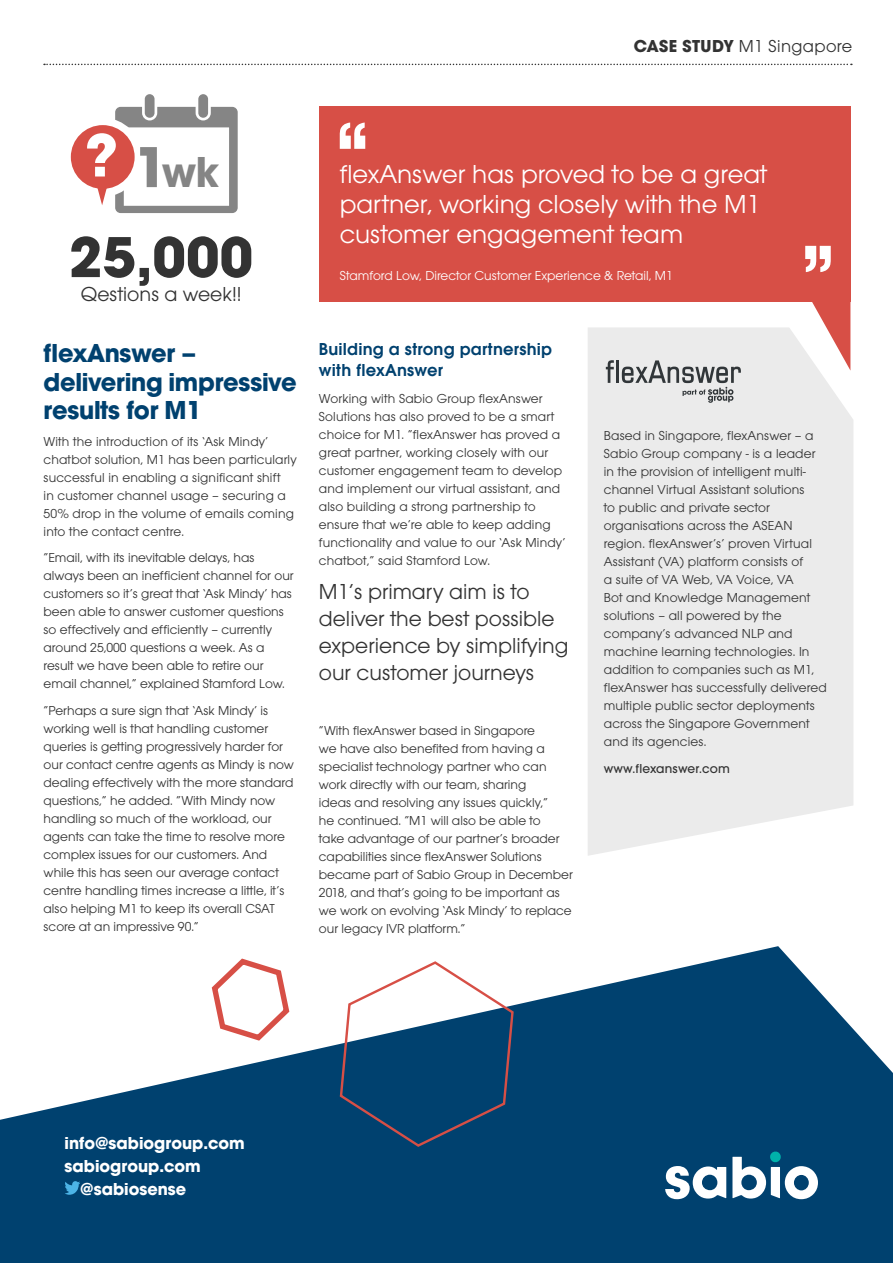
<style>
.page{position:relative;width:893px;height:1263px;background:#fff}
.page>*{position:absolute;margin:0;border:0;box-sizing:border-box;transform-origin:0 0}
.body{font:700 60px "Avant Garde Gothic Itc T";color:#333}
.body-2{font:700 45px "Avant Garde Gothic Itc T";color:#858585}
.t1{font:27px/30px "Avant Garde Gothic Itc T";color:#fff}
.body-3{font:700 27px/28.5px "Avant Garde Gothic Itc T";letter-spacing:-.01em;color:#00416f}
.body-4{font:22.5px/27px "Avant Garde Gothic Itc T";color:#333}
.body-5{font:21px "Avant Garde Gothic Itc T";color:#333}
.t2{font:700 18px "Avant Garde Gothic Itc T";color:#fff}
.body-6{font:600 18px/21px "Avant Garde Gothic Itc T";letter-spacing:.01em;color:#00416f}
.t3{font:18px "Avant Garde Gothic Itc T";letter-spacing:.02em;color:#333}
.body-7{font:13.5px/18px "Avant Garde Gothic Itc T";color:#333}
.t4{font:13.5px "Avant Garde Gothic Itc T";color:#fff}
.body-8{font:500 13.5px "Avant Garde Gothic Itc T";letter-spacing:.01em;color:#333}
.s1{font-weight:700}
.s2{font-size:60px}
</style>
<div class="page">
<svg style="left:0;top:946px;width:893px;height:317px;fill:#00416f"></svg>
<svg style="left:665px;top:1166px;width:61px;height:33px"></svg>
<svg style="left:732px;top:1151px;width:86px;height:48px"></svg>
<div style="left:319px;top:106px;width:531px;height:196px;background:#d74f46"></div>
<svg style="left:340px;top:123px;width:25px;height:26px"></svg>
<svg style="left:64px;top:1181px;width:16px;height:14px"></svg>
<svg style="left:209px;top:955px;width:83px;height:89px"></svg>
<svg style="left:338px;top:959px;width:177px;height:189px"></svg>
<svg style="left:44px;top:64px;width:808px;height:1px"></svg>
<svg style="left:805px;top:245px;width:45px;height:82px"></svg>
<div style="left:588px;top:327px;width:265px;height:529px;background:#ebebeb"></div>
<svg style="left:606px;top:360px;width:8px;height:23px"></svg>
<hr style="left:616px;top:360px;width:2px;height:23px;background:#313639">
<svg style="left:622px;top:360px;width:119px;height:43px;background:#c1c2c2"></svg>
<div style="left:198px;top:94px;width:10px;height:24px;background:#858585;border-radius:5px"></div>
<div style="left:145px;top:94px;width:10px;height:24px;background:#858585;border-radius:5px"></div>
<div style="left:71px;top:125px;width:64px;height:64px;background:#d74f46;border-radius:50%"></div>
<svg style="left:87px;top:107px;width:151px;height:106px"></svg>
<p class="t3" style="left:634px;top:36px;width:220px"><span class="s1">CASE STUDY</span> M1 Singapore</p>
<p class="body-2" style="left:134px;top:145px;width:87px"><span class="s2">1</span>wk</p>
<p class="body" style="left:69px;top:221px;width:185px">25,000</p>
<p class="body-5" style="left:81px;top:282px;width:162px">Qestions a week!!</p>
<p class="body-3" style="left:44px;top:338px;width:255px">flexAnswer – delivering impressive results for M1</p>
<p class="body-7" style="left:44px;top:432px;width:255px">With the introduction of its ‘Ask Mindy’ chatbot solution, M1 has been particularly successful in enabling a significant shift<br>in customer channel usage – securing a 50% drop in the volume of emails coming into the contact centre.</p>
<p class="body-7" style="left:44px;top:548px;width:252px">“Email, with its inevitable delays, has always been an inefficient channel for our customers so it’s great that ‘Ask Mindy’ has been able to answer customer questions so effectively and efficiently – currently around 25,000 questions a week. As a result we have been able to retire our email channel,” explained Stamford Low.</p>
<p class="body-7" style="left:44px;top:701px;width:252px">“Perhaps a sure sign that ‘Ask Mindy’ is working well is that handling customer queries is getting progressively harder for our contact centre agents as Mindy is now dealing effectively with the more standard questions,” he added. “With Mindy now handling so much of the workload, our agents can take the time to resolve more complex issues for our customers. And while this has seen our average contact centre handling times increase a little, it’s also helping M1 to keep its overall CSAT score at an impressive 90.”</p>
<p class="t1" style="left:340px;top:158px;width:429px">flexAnswer has proved to be a great partner, working closely with the M1 customer engagement team</p>
<p class="t4" style="left:340px;top:267px;width:335px">Stamford Low, Director Customer Experience &amp; Retail, M1</p>
<p class="body-6" style="left:319px;top:338px;width:235px">Building a strong partnership with flexAnswer</p>
<p class="body-7" style="left:319px;top:389px;width:248px">Working with Sabio Group flexAnswer Solutions has also proved to be a smart choice for M1. “flexAnswer has proved a great partner, working closely with our customer engagement team to develop and implement our virtual assistant, and also building a strong partnership to ensure that we’re able to keep adding functionality and value to our ‘Ask Mindy’ chatbot,” said Stamford Low.</p>
<p class="body-4" style="left:319px;top:578px;width:251px">M1’s primary aim is to deliver the best possible experience by simplifying our customer journeys</p>
<p class="body-7" style="left:319px;top:721px;width:256px">“With flexAnswer based in Singapore<br>we have also benefited from having a specialist technology partner who can work directly with our team, sharing<br>ideas and resolving any issues quickly,”<br>he continued. “M1 will also be able to<br>take advantage of our partner’s broader capabilities since flexAnswer Solutions became part of Sabio Group in December 2018, and that’s going to be important as we work on evolving ‘Ask Mindy’ to replace our legacy IVR platform.”</p>
<p class="body-7" style="left:604px;top:426px;width:225px">Based in Singapore, flexAnswer – a<br>Sabio Group company - is a leader in the provision of intelligent multi&shy;channel Virtual Assistant solutions<br>to public and private sector organisations across the ASEAN region. flexAnswer’s’ proven Virtual<br>Assistant (VA) platform consists of<br>a suite of VA Web, VA Voice, VA<br>Bot and Knowledge Management solutions – all powered by the company’s advanced NLP and machine learning technologies. In addition to companies such as M1, flexAnswer has successfully delivered multiple public sector deployments across the Singapore Government and its agencies.</p>
<p class="body-8" style="left:604px;top:760px;width:127px">www.flexanswer.com</p>
<p class="t2" style="left:65px;top:1132px;width:182px">info@sabiogroup.com</p>
<p class="t2" style="left:65px;top:1155px;width:138px">sabiogroup.com</p>
<p class="t2" style="left:80px;top:1178px;width:108px">@sabiosense</p>
</div>
